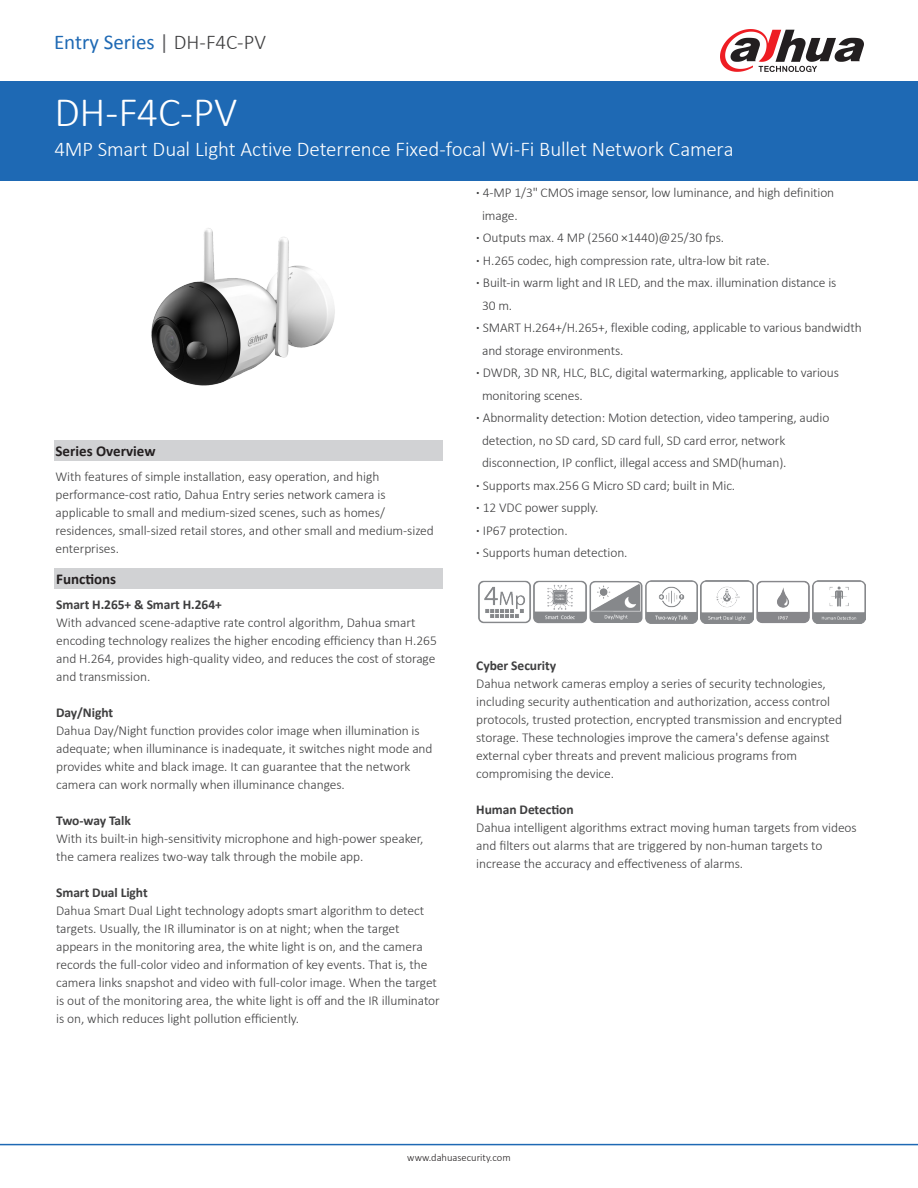
<style>
.page{position:relative;width:918px;height:1188px;background:#fff}
.page>*{position:absolute;margin:0;border:0;box-sizing:border-box;transform-origin:0 0}
.t1{font:300 42px "Calibri";letter-spacing:-.01em;color:#fff}
.t2{font:300 21px "Calibri";letter-spacing:-.01em;color:#fff}
.t3{font:21px "Calibri";color:#1e69b4}
.t4{font:700 15px "Calibri";color:#231f20}
.t5{font:300 13.5px/18px "Calibri";letter-spacing:-.005em;color:#3e3e3f}
.t6{font:700 13.5px "Calibri";letter-spacing:-.005em;color:#3e3e3f}
.t7{font:300 10.5px "Calibri";color:#231f20}
.s1{color:#636366}
.s2{font-weight:300;color:#3e3e3f}
.s3{font-weight:700}
</style>
<div class="page">
<div style="left:0;top:81px;width:918px;height:100px;background:#1e69b4"></div>
<hr style="left:0;top:1144px;width:918px;height:1px;background:#1e69b4">
<svg style="left:720px;top:29px;width:144px;height:43px"></svg>
<img style="left:151px;top:228px;width:184px;height:158px">
<div style="left:54px;top:441px;width:389px;height:20px;background:#d1d2d4"></div>
<div style="left:54px;top:568px;width:389px;height:20px;background:#d1d2d4"></div>
<img style="left:701px;top:581px;width:53px;height:42px">
<img style="left:756px;top:580px;width:54px;height:44px">
<img style="left:478px;top:580px;width:165px;height:44px">
<img style="left:812px;top:581px;width:53px;height:42px">
<img style="left:645px;top:581px;width:53px;height:42px">
<p class="t3" style="left:54px;top:29px;width:214px">Entry Series <span class="s1">|</span> <span class="s2">DH-F4C-PV</span></p>
<p class="t1" style="left:55px;top:86px;width:184px">DH-F4C-PV</p>
<p class="t2" style="left:55px;top:136px;width:681px">4MP Smart Dual Light Active Deterrence Fixed-focal Wi-Fi Bullet Network Camera</p>
<p class="t5" style="left:476px;top:183px;width:360px"><span class="s3">·</span> 4-MP 1/3" CMOS image sensor, low luminance, and high definition</p>
<p class="t5" style="left:476px;top:204px;width:362px;line-height:22.5px;text-indent:6px">image.<br><span class="s3">·</span> Outputs max. 4 MP (2560 ×1440)@25/30 fps.<br><span class="s3">·</span> H.265 codec, high compression rate, ultra-low bit rate.<br><span class="s3">·</span> Built-in warm light and IR LED, and the max. illumination distance is</p>
<p class="t5" style="left:476px;top:294px;width:387px;line-height:22.5px;text-indent:6px">30 m.<br><span class="s3">·</span> SMART H.264+/H.265+, flexible coding, applicable to various bandwidth</p>
<p class="t5" style="left:476px;top:339px;width:364px;line-height:22.5px;text-indent:6px">and storage environments.<br><span class="s3">·</span> DWDR, 3D NR, HLC, BLC, digital watermarking, applicable to various</p>
<p class="t5" style="left:476px;top:384px;width:355px;line-height:22.5px;text-indent:6px">monitoring scenes.<br><span class="s3">·</span> Abnormality detection: Motion detection, video tampering, audio</p>
<p class="t5" style="left:482px;top:431px;width:305px">detection, no SD card, SD card full, SD card error, network</p>
<p class="t5" style="left:476px;top:451px;width:312px;line-height:22.5px;text-indent:6px">disconnection, IP conflict, illegal access and SMD(human). <span class="s3">·</span> Supports max.256 G Micro SD card; built in Mic.<br><span class="s3">·</span> 12 VDC power supply.<br><span class="s3">·</span> IP67 protection.<br><span class="s3">·</span> Supports human detection.</p>
<p class="t4" style="left:56px;top:442px;width:102px">Series Overview</p>
<p class="t5" style="left:56px;top:468px;width:380px">With features of simple installation, easy operation, and high performance-cost ratio, Dahua Entry series network camera is applicable to small and medium-sized scenes, such as homes/ residences, small-sized retail stores, and other small and medium-sized enterprises.</p>
<p class="t4" style="left:56px;top:569px;width:62px">Functions</p>
<p class="t6" style="left:56px;top:596px;width:167px">Smart H.265+ &amp; Smart H.264+</p>
<p class="t5" style="left:56px;top:614px;width:382px">With advanced scene-adaptive rate control algorithm, Dahua smart encoding technology realizes the higher encoding efficiency than H.265 and H.264, provides high-quality video, and reduces the cost of storage and transmission.</p>
<p class="t6" style="left:56px;top:704px;width:59px">Day/Night</p>
<p class="t5" style="left:56px;top:722px;width:378px">Dahua Day/Night function provides color image when illumination is adequate; when illuminance is inadequate, it switches night mode and provides white and black image. It can guarantee that the network camera can work normally when illuminance changes.</p>
<p class="t6" style="left:56px;top:812px;width:76px">Two-way Talk</p>
<p class="t5" style="left:56px;top:830px;width:369px">With its built-in high-sensitivity microphone and high-power speaker, the camera realizes two-way talk through the mobile app.</p>
<p class="t6" style="left:56px;top:884px;width:93px">Smart Dual Light</p>
<p class="t5" style="left:56px;top:902px;width:385px">Dahua Smart Dual Light technology adopts smart algorithm to detect targets. Usually, the IR illuminator is on at night; when the target appears in the monitoring area, the white light is on, and the camera records the full-color video and information of key events. That is, the camera links snapshot and video with full-color image. When the target is out of the monitoring area, the white light is off and the IR illuminator is on, which reduces light pollution efficiently.</p>
<p class="t6" style="left:476px;top:657px;width:81px">Cyber Security</p>
<p class="t5" style="left:476px;top:674px;width:367px">Dahua network cameras employ a series of security technologies, including security authentication and authorization, access control protocols, trusted protection, encrypted transmission and encrypted storage. These technologies improve the camera's defense against external cyber threats and prevent malicious programs from compromising the device.</p>
<p class="t6" style="left:476px;top:801px;width:99px">Human Detection</p>
<p class="t5" style="left:476px;top:818px;width:382px">Dahua intelligent algorithms extract moving human targets from videos and filters out alarms that are triggered by non-human targets to increase the accuracy and effectiveness of alarms.</p>
<p class="t7" style="left:407px;top:1151px;width:105px">www.dahuasecurity.com</p>
</div>
